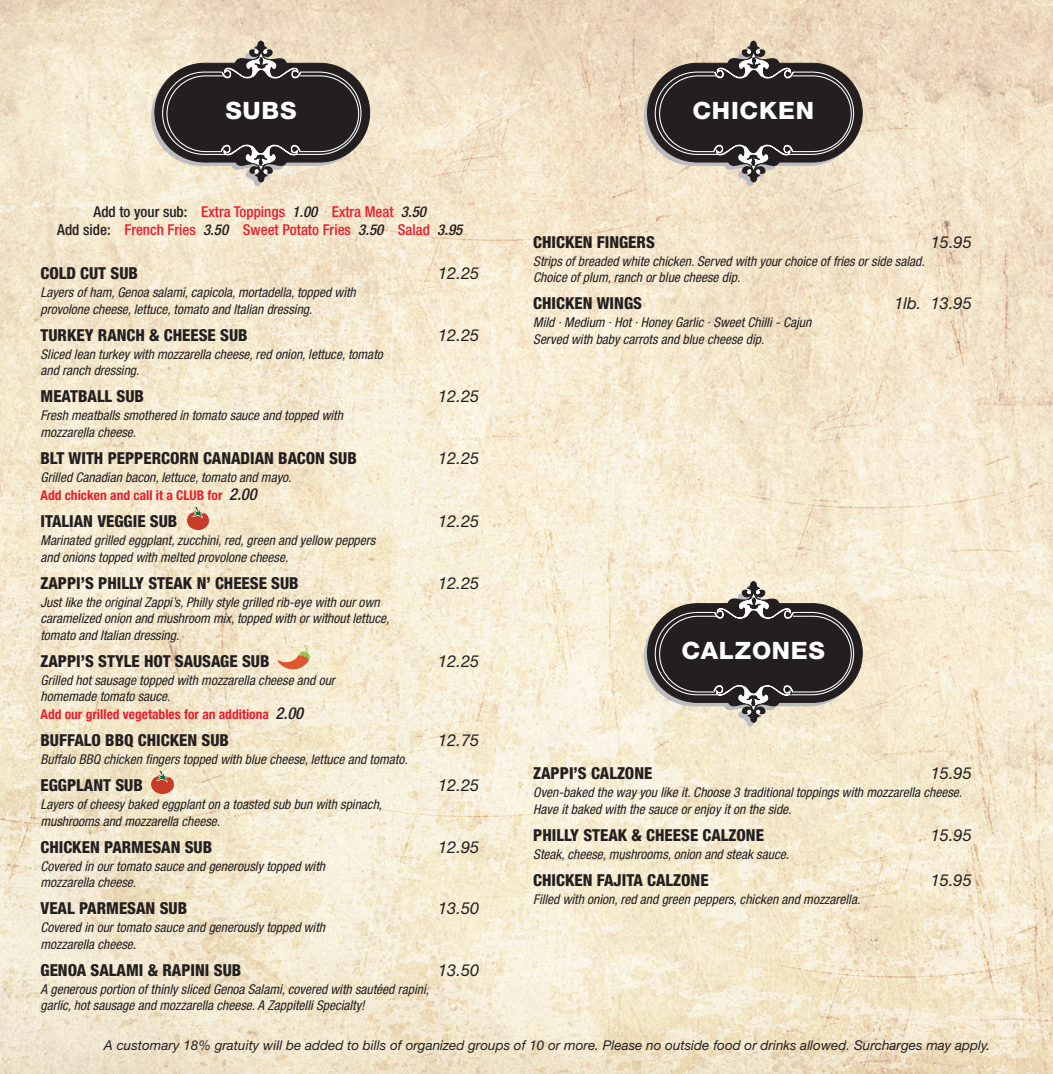
<style>
.page{position:relative;width:1053px;height:1074px;background:#fff}
.page>*{position:absolute;margin:0;border:0;box-sizing:border-box;transform-origin:0 0}
.t1{font:800 23.85px "Helvetica Neue";letter-spacing:.03em;color:#fff}
.t2{font:800 condensed 16.5px "Helvetica Neue";color:#231f20}
.t3{font:italic 16.5px "Helvetica Neue";color:#231f20}
.t4{font:500 condensed 15px/18px "Helvetica Neue";color:#eb1c2c;text-align:center}
.t5{font:italic condensed 13.5px/16.5px "Helvetica Neue";color:#231f20}
.t6{font:italic 13.5px "Helvetica Neue";color:#231f20}
.t7{font:700 condensed 13.5px "Helvetica Neue";color:#eb1c2c}
.s1{color:#231f20}
.s2{font-style:italic;color:#231f20}
.s3{font-weight:700;font-style:normal;color:#eb1c2c}
.s4{font-weight:500;font-size:16.5px}
.s5{font-weight:500;font-style:italic;font-size:16.5px;color:#231f20}
.s6{font-style:normal;font-stretch:normal}
</style>
<div class="page">
<img style="left:0;top:425px;width:456px;height:648px">
<img style="left:0;top:0;width:1053px;height:425px">
<img style="left:456px;top:424px;width:597px;height:649px">
<svg style="left:151px;top:41px;width:219px;height:145px;background:#787169"></svg>
<svg style="left:644px;top:41px;width:219px;height:145px;background:#776f67"></svg>
<svg style="left:644px;top:581px;width:219px;height:145px;background:#79736b"></svg>
<img style="left:277px;top:644px;width:35px;height:27px">
<img style="left:186px;top:506px;width:24px;height:24px">
<img style="left:151px;top:770px;width:24px;height:24px">
<h1 class="t1" style="left:225px;top:96px;width:73px">SUBS</h1>
<h1 class="t1" style="left:693px;top:96px;width:123px">CHICKEN</h1>
<p class="t4" style="left:57px;top:202px;width:407px"><span class="s1">Add to your sub:</span> Extra Toppings <span class="s2">1.00</span> Extra Meat <span class="s2">3.50<br></span><span class="s1">Add side:</span> French Fries <span class="s2">3.50</span> Sweet Potato Fries <span class="s2">3.50</span> Salad <span class="s2">3.95</span></p>
<p class="t2" style="left:40px;top:263px;width:99px">COLD CUT SUB</p>
<p class="t3" style="left:438px;top:263px;width:43px">12.25</p>
<p class="t5" style="left:40px;top:284px;width:317px">Layers of ham, Genoa salami, capicola, mortadella, topped with provolone cheese, lettuce, tomato and Italian dressing.</p>
<p class="t2" style="left:40px;top:325px;width:209px">TURKEY RANCH &amp; CHEESE SUB</p>
<p class="t3" style="left:438px;top:325px;width:43px">12.25</p>
<p class="t5" style="left:40px;top:346px;width:344px">Sliced lean turkey with mozzarella cheese, red onion, lettuce, tomato and ranch dressing.</p>
<p class="t2" style="left:40px;top:386px;width:105px">MEATBALL SUB</p>
<p class="t3" style="left:438px;top:386px;width:43px">12.25</p>
<p class="t5" style="left:40px;top:407px;width:304px">Fresh meatballs smothered in tomato sauce and topped with mozzarella cheese.</p>
<p class="t2" style="left:40px;top:448px;width:318px">BLT WITH PEPPERCORN CANADIAN BACON SUB</p>
<p class="t3" style="left:438px;top:448px;width:43px">12.25</p>
<p class="t5" style="left:40px;top:468px;width:252px;line-height:18px">Grilled Canadian bacon, lettuce, tomato and mayo.<br><span class="s3">Add chicken and call it a CLUB for</span> <span class="s4">2.00</span></p>
<p class="t2" style="left:40px;top:511px;width:138px">ITALIAN VEGGIE SUB</p>
<p class="t3" style="left:438px;top:511px;width:43px">12.25</p>
<p class="t5" style="left:40px;top:532px;width:336px">Marinated grilled eggplant, zucchini, red, green and yellow peppers and onions topped with melted provolone cheese.</p>
<p class="t2" style="left:40px;top:572px;width:260px">ZAPPI’S PHILLY STEAK N’ CHEESE SUB</p>
<p class="t3" style="left:438px;top:572px;width:43px">12.25</p>
<p class="t5" style="left:40px;top:593px;width:351px">Just like the original Zappi’s, Philly style grilled rib-eye with our own caramelized onion and mushroom mix, topped with or without lettuce, tomato and Italian dressing.</p>
<p class="t2" style="left:40px;top:650px;width:231px">ZAPPI’S STYLE HOT SAUSAGE SUB</p>
<p class="t3" style="left:438px;top:650px;width:43px">12.25</p>
<p class="t5" style="left:40px;top:671px;width:296px">Grilled hot sausage topped with mozzarella cheese and our homemade tomato sauce.</p>
<p class="t7" style="left:40px;top:706px;width:264px">Add our grilled vegetables for an additiona <span class="s5">2.00</span></p>
<p class="t2" style="left:40px;top:730px;width:190px">BUFFALO BBQ CHICKEN SUB</p>
<p class="t3" style="left:438px;top:730px;width:43px">12.75</p>
<p class="t5" style="left:40px;top:751px;width:369px">Buffalo BBQ chicken fingers topped with blue cheese, lettuce and tomato.</p>
<p class="t2" style="left:40px;top:775px;width:104px">EGGPLANT SUB</p>
<p class="t3" style="left:438px;top:775px;width:43px">12.25</p>
<p class="t5" style="left:40px;top:796px;width:343px">Layers of cheesy baked eggplant on a toasted sub bun with spinach, mushrooms and mozzarella cheese.</p>
<p class="t2" style="left:40px;top:836px;width:173px">CHICKEN PARMESAN SUB</p>
<p class="t3" style="left:438px;top:836px;width:43px">12.95</p>
<p class="t5" style="left:40px;top:857px;width:286px">Covered in our tomato sauce and generously topped with mozzarella cheese.</p>
<p class="t2" style="left:40px;top:898px;width:148px">VEAL PARMESAN SUB</p>
<p class="t3" style="left:438px;top:898px;width:43px">13.50</p>
<p class="t5" style="left:40px;top:919px;width:286px">Covered in our tomato sauce and generously topped with mozzarella cheese<span class="s6">.</span></p>
<p class="t2" style="left:40px;top:959px;width:202px">GENOA SALAMI &amp; RAPINI SUB</p>
<p class="t3" style="left:438px;top:959px;width:43px">13.50</p>
<p class="t5" style="left:40px;top:980px;width:390px">A generous portion of thinly sliced Genoa Salami, covered with sautéed rapini, garlic, hot sausage and mozzarella cheese. A Zappitelli Specialty!</p>
<p class="t2" style="left:533px;top:231px;width:123px">CHICKEN FINGERS</p>
<p class="t3" style="left:931px;top:232px;width:43px">15.95</p>
<p class="t5" style="left:533px;top:252px;width:393px">Strips of breaded white chicken. Served with your choice of fries or side salad.<br>Choice of plum, ranch or blue cheese dip.</p>
<p class="t2" style="left:533px;top:293px;width:110px">CHICKEN WINGS</p>
<p class="t3" style="left:894px;top:293px;width:79px">1lb. 13.95</p>
<p class="t5" style="left:533px;top:314px;width:280px">Mild · Medium · Hot · Honey Garlic · Sweet Chilli - Cajun<br>Served with baby carrots and blue cheese dip.</p>
<h1 class="t1" style="left:681px;top:636px;width:145px">CALZONES</h1>
<p class="t2" style="left:533px;top:763px;width:121px">ZAPPI’S CALZONE</p>
<p class="t3" style="left:931px;top:763px;width:43px">15.95</p>
<p class="t5" style="left:533px;top:784px;width:430px">Oven-baked the way you like it. Choose 3 traditional toppings with mozzarella cheese.<br>Have it baked with the sauce or enjoy it on the side.</p>
<p class="t2" style="left:533px;top:824px;width:232px">PHILLY STEAK &amp; CHEESE CALZONE</p>
<p class="t3" style="left:931px;top:825px;width:43px">15.95</p>
<p class="t5" style="left:533px;top:845px;width:257px">Steak, cheese, mushrooms, onion and steak sauce.</p>
<p class="t2" style="left:533px;top:869px;width:177px">CHICKEN FAJITA CALZONE</p>
<p class="t3" style="left:931px;top:870px;width:43px">15.95</p>
<p class="t5" style="left:533px;top:890px;width:329px">Filled with onion, red and green peppers, chicken and mozzarella.</p>
<p class="t6" style="left:104px;top:1036px;width:888px">A customary 18% gratuity will be added to bills of organized groups of 10 or more. Please no outside food or drinks allowed. Surcharges may apply.</p>
</div>
